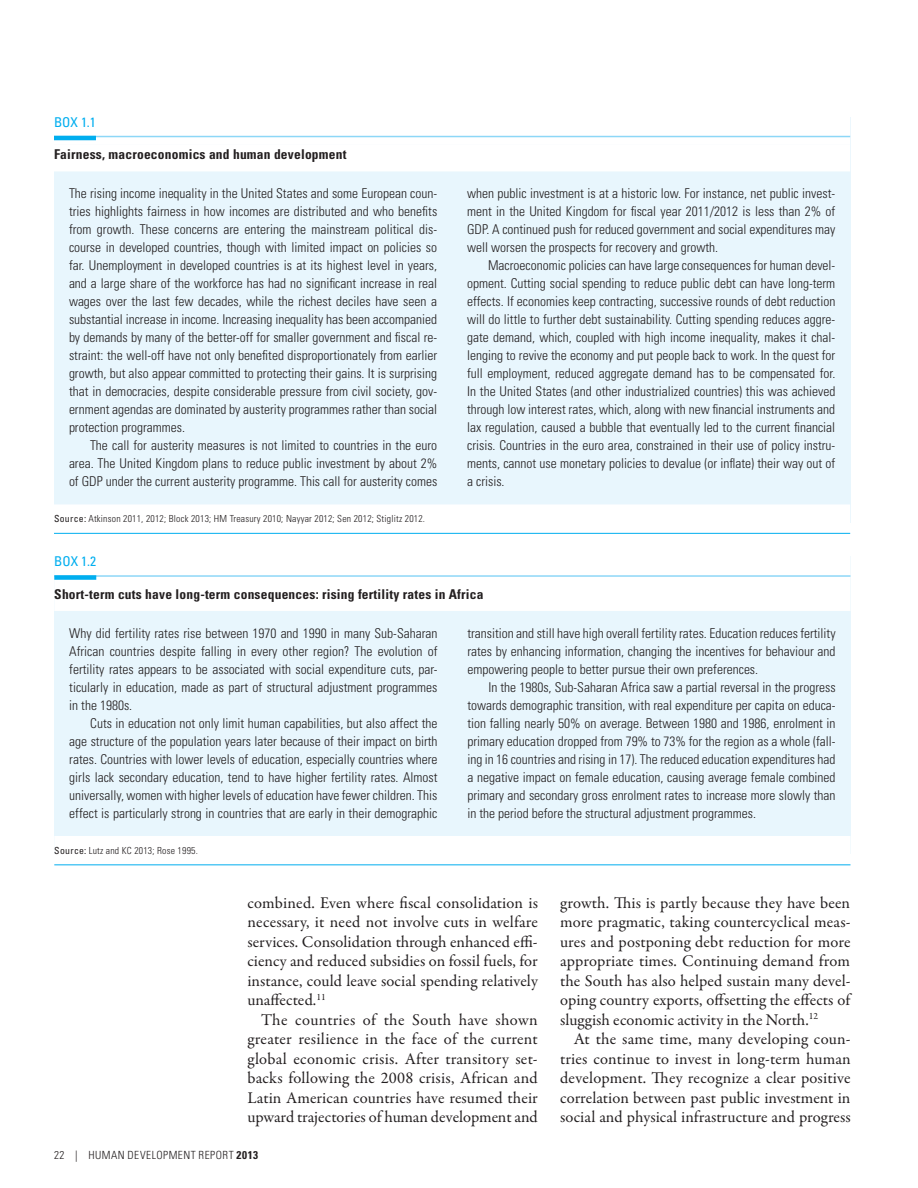
<style>
.page{position:relative;width:918px;height:1188px;background:#fff}
.page>*{position:absolute;margin:0;border:0;box-sizing:border-box;transform-origin:0 0}
._07_body{font:16.5px/19.5px "Garamond Premr Pro";color:#231f20;text-align:justify}
.box_text{font:300 condensed 13.5px/18px "Univers LT Std";color:#231f20;text-align:justify}
.box_text_no_indent{font:300 condensed 13.5px/18px "Univers LT Std";color:#231f20;text-align:justify}
.box_title{font:700 condensed 13.5px "Univers LT Std";letter-spacing:.015em;color:#231f20}
.box_number{font:condensed 13.5px "Univers LT Std";color:#00aeef}
.t1{font:300 condensed 11.25px "Univers LT Std";letter-spacing:.045em;color:#231f20}
.box_source_with_line{font:300 condensed 9.75px "Univers LT Std";letter-spacing:.02em;color:#231f20}
.s1{font-weight:400}
.s2{font-weight:700}
</style>
<div class="page">
<div style="left:54px;top:117px;width:796px;height:405px;background:#e8f6fd"></div>
<div style="left:54px;top:116px;width:796px;height:29px;background:#fff"></div>
<hr style="left:54px;top:136px;width:796px;height:1px;background:#8dd7f7">
<hr style="left:54px;top:136px;width:42px;height:4px;background:#00aeef">
<div style="left:54px;top:144px;width:796px;height:27px;background:#fff"></div>
<div style="left:54px;top:504px;width:796px;height:35px;background:#fff"></div>
<hr style="left:54px;top:533px;width:796px;height:1px;background:#00aeef">
<div style="left:54px;top:556px;width:796px;height:298px;background:#e8f6fd"></div>
<div style="left:54px;top:556px;width:796px;height:28px;background:#fff"></div>
<hr style="left:54px;top:575px;width:796px;height:2px;background:#8dd7f7">
<div style="left:54px;top:575px;width:42px;height:5px;background:#00aeef"></div>
<div style="left:54px;top:584px;width:796px;height:27px;background:#fff"></div>
<div style="left:54px;top:836px;width:796px;height:34px;background:#fff"></div>
<hr style="left:54px;top:864px;width:796px;height:1px;background:#00aeef">
<p class="box_number" style="left:54px;top:113px;width:43px">BOX 1.1</p>
<p class="box_title" style="left:54px;top:146px;width:294px">Fairness, macroeconomics and human development</p>
<p class="box_text_no_indent" style="left:69px;top:185px;width:370px">The rising income inequality in the United States and some European coun&shy;tries highlights fairness in how incomes are distributed and who benefits from growth. These concerns are entering the mainstream political dis&shy;course in developed countries, though with limited impact on policies so far. Unemployment in developed countries is at its highest level in years, and a large share of the workforce has had no significant increase in real wages over the last few decades, while the richest deciles have seen a substantial increase in income. Increasing inequality has been accompanied by demands by many of the better-off for smaller government and fiscal re&shy;straint: the well-off have not only benefited disproportionately from earlier growth, but also appear committed to protecting their gains. It is surprising that in democracies, despite considerable pressure from civil society, gov&shy;ernment agendas are dominated by austerity programmes rather than social protection programmes.</p>
<p class="box_text" style="left:69px;top:437px;width:370px;text-indent:21px">The call for austerity measures is not limited to countries in the euro area. The United Kingdom plans to reduce public investment by about 2% of GDP under the current austerity programme. This call for austerity comes</p>
<p class="box_text" style="left:467px;top:185px;width:370px">when public investment is at a historic low. For instance, net public invest&shy;ment in the United Kingdom for fiscal year 2011/2012 is less than 2% of GDP. A continued push for reduced government and social expenditures may well worsen the prospects for recovery and growth.</p>
<p class="box_text" style="left:467px;top:257px;width:370px;text-indent:21px">Macroeconomic policies can have large consequences for human devel&shy;opment. Cutting social spending to reduce public debt can have long-term effects. If economies keep contracting, successive rounds of debt reduction will do little to further debt sustainability. Cutting spending reduces aggre&shy;gate demand, which, coupled with high income inequality, makes it chal&shy;lenging to revive the economy and put people back to work. In the quest for full employment, reduced aggregate demand has to be compensated for.<br>In the United States (and other industrialized countries) this was achieved through low interest rates, which, along with new financial instruments and lax regulation, caused a bubble that eventually led to the current financial crisis. Countries in the euro area, constrained in their use of policy instru&shy;ments, cannot use monetary policies to devalue (or inflate) their way out of a crisis.</p>
<p class="box_source_with_line" style="left:54px;top:513px;width:373px"><span class="s1">Source:</span> Atkinson 2011, 2012; Block 2013; HM Treasury 2010; Nayyar 2012; Sen 2012; Stiglitz 2012.</p>
<p class="box_number" style="left:54px;top:553px;width:43px">BOX 1.2</p>
<p class="box_title" style="left:54px;top:586px;width:431px">Short-term cuts have long-term consequences: rising fertility rates in Africa</p>
<p class="box_text_no_indent" style="left:69px;top:624px;width:370px">Why did fertility rates rise between 1970 and 1990 in many Sub-Saharan African countries despite falling in every other region? The evolution of fertility rates appears to be associated with social expenditure cuts, par&shy;ticularly in education, made as part of structural adjustment programmes in the 1980s.</p>
<p class="box_text" style="left:69px;top:714px;width:370px;text-indent:21px">Cuts in education not only limit human capabilities, but also affect the age structure of the population years later because of their impact on birth rates. Countries with lower levels of education, especially countries where girls lack secondary education, tend to have higher fertility rates. Almost universally, women with higher levels of education have fewer children. This effect is particularly strong in countries that are early in their demographic</p>
<p class="box_text" style="left:467px;top:624px;width:370px">transition and still have high overall fertility rates. Education reduces fertility rates by enhancing information, changing the incentives for behaviour and empowering people to better pursue their own preferences.</p>
<p class="box_text" style="left:467px;top:678px;width:370px;text-indent:21px">In the 1980s, Sub-Saharan Africa saw a partial reversal in the progress towards demographic transition, with real expenditure per capita on educa&shy;tion falling nearly 50% on average. Between 1980 and 1986, enrolment in primary education dropped from 79% to 73% for the region as a whole (fall&shy;ing in 16 countries and rising in 17). The reduced education expenditures had a negative impact on female education, causing average female combined primary and secondary gross enrolment rates to increase more slowly than in the period before the structural adjustment programmes.</p>
<p class="box_source_with_line" style="left:54px;top:845px;width:145px"><span class="s1">Source:</span> Lutz and KC 2013; Rose 1995.</p>
<p class="_07_body" style="left:248px;top:893px;width:292px">combined. Even where fiscal consolidation is necessary, it need not involve cuts in welfare services. Consolidation through enhanced effi&shy;ciency and reduced subsidies on fossil fuels, for instance, could leave social spending relatively unaffected.<sup>11</sup></p>
<p class="_07_body" style="left:248px;top:1010px;width:292px;text-indent:14px">The countries of the South have shown greater resilience in the face of the current global economic crisis. After transitory set&shy;backs following the 2008 crisis, African and Latin American countries have resumed their upward trajectories of human development and</p>
<p class="t1" style="left:54px;top:1148px;width:206px">22 | HUMAN DEVELOPMENT REPORT <span class="s2">2013</span></p>
<p class="_07_body" style="left:560px;top:893px;width:292px">growth. This is partly because they have been more pragmatic, taking countercyclical meas&shy;ures and postponing debt reduction for more appropriate times. Continuing demand from the South has also helped sustain many devel&shy;oping country exports, offsetting the effects of sluggish economic activity in the North.<sup>12</sup></p>
<p class="_07_body" style="left:560px;top:1029px;width:292px;text-indent:14px">At the same time, many developing coun&shy;tries continue to invest in long-term human development. They recognize a clear positive correlation between past public investment in social and physical infrastructure and progress</p>
</div>
